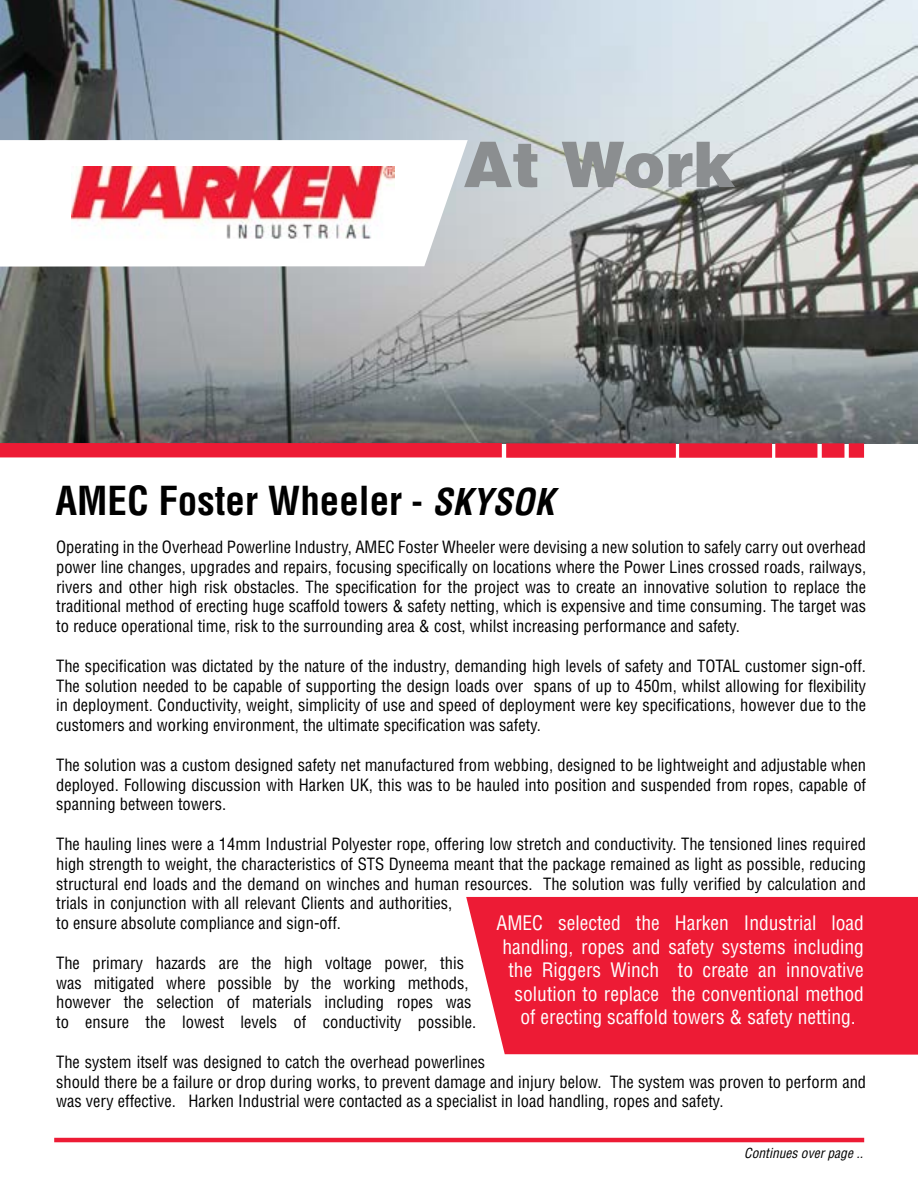
<style>
.page{position:relative;width:918px;height:1188px;background:#fff}
.page>*{position:absolute;margin:0;border:0;box-sizing:border-box;transform-origin:0 0}
.t1{font:italic 900 63px "Helvetica";color:#8b8e90}
.t2{font:700 condensed 39px "Helvetica";color:#000}
.t3{font:condensed 19.5px "Helvetica LT Std";color:#fff}
.t4{font:condensed 16.5px/19.8px "Helvetica";color:#000;text-align:justify}
.t5{font:italic condensed 13.5px "Helvetica";color:#000}
.s1{font-size:36px}
.s2{font-style:italic;font-size:36px}
</style>
<div class="page">
<img style="left:0;top:0;width:918px;height:443px">
<div style="left:0;top:443px;width:502px;height:14px;background:#ed1b35"></div>
<div style="left:506px;top:443px;width:170px;height:15px;background:#ed1b35;border:6px solid #ed1b35"></div>
<div style="left:679px;top:443px;width:93px;height:15px;background:#ed1b35;border:6px solid #ed1b35"></div>
<svg style="left:775px;top:443px;width:42px;height:15px"></svg>
<div style="left:822px;top:443px;width:22px;height:15px;background:#ed1b35;border:6px solid #ed1b35"></div>
<div style="left:849px;top:443px;width:15px;height:15px;background:#ed1b35;border:6px solid #ed1b35"></div>
<hr style="left:54px;top:1138px;width:810px;height:4px;background:#ed1b35">
<svg style="left:0;top:140px;width:468px;height:127px"></svg>
<img style="left:71px;top:166px;width:324px;height:76px">
<div style="left:466px;top:897px;width:452px;height:158px;background:#ed1b35"></div>
<h1 class="t1" style="left:463px;top:123px;width:273px">At Work</h1>
<h2 class="t2" style="left:56px;top:477px;width:500px">AMEC Foster Wheeler <span class="s1">-</span> <span class="s2">SKYSOK</span></h2>
<p class="t4" style="left:56px;top:537px;width:812px">Operating in the Overhead Powerline Industry, AMEC Foster Wheeler were devising a new solution to safely carry out overhead power line changes, upgrades and repairs, focusing specifically on locations where the Power Lines crossed roads, railways, rivers and other high risk obstacles. The specification for the project was to create an innovative solution to replace the traditional method of erecting huge scaffold towers &amp; safety netting, which is expensive and time consuming. The target was to reduce operational time, risk to the surrounding area &amp; cost, whilst increasing performance and safety.</p>
<p class="t4" style="left:56px;top:656px;width:812px">The specification was dictated by the nature of the industry, demanding high levels of safety and TOTAL customer sign-off.<br>The solution needed to be capable of supporting the design loads over spans of up to 450m, whilst allowing for flexibility in deployment. Conductivity, weight, simplicity of use and speed of deployment were key specifications, however due to the customers and working environment, the ultimate specification was safety.</p>
<p class="t4" style="left:56px;top:755px;width:812px">The solution was a custom designed safety net manufactured from webbing, designed to be lightweight and adjustable when deployed. Following discussion with Harken UK, this was to be hauled into position and suspended from ropes, capable of spanning between towers.</p>
<p class="t4" style="left:56px;top:834px;width:812px;text-align:left">The hauling lines were a 14mm Industrial Polyester rope, offering low stretch and conductivity. The tensioned lines required high strength to weight, the characteristics of STS Dyneema meant that the package remained as light as possible, reducing structural end loads and the demand on winches and human resources. The solution was fully verified by calculation and trials in conjunction with all relevant Clients and authorities,<br>to ensure absolute compliance and sign-off.</p>
<p class="t4" style="left:56px;top:953px;width:422px;text-align:left">The primary hazards are the high voltage power, this was mitigated where possible by the working methods, however the selection of materials including ropes was to ensure the lowest levels of conductivity possible.</p>
<p class="t4" style="left:56px;top:1052px;width:812px;text-align:left">The system itself was designed to catch the overhead powerlines<br>should there be a failure or drop during works, to prevent damage and injury below. The system was proven to perform and was very effective. Harken Industrial were contacted as a specialist in load handling, ropes and safety.</p>
<p class="t5" style="left:744px;top:1144px;width:120px">Continues over page ..</p>
<p class="t3" style="left:497px;top:911px;width:369px">AMEC selected the Harken Industrial load</p>
<p class="t3" style="left:503px;top:934px;width:363px">handling, ropes and safety systems including</p>
<p class="t3" style="left:509px;top:958px;width:357px">the Riggers Winch to create an innovative</p>
<p class="t3" style="left:515px;top:981px;width:351px">solution to replace the conventional method</p>
<p class="t3" style="left:521px;top:1005px;width:337px">of erecting scaffold towers &amp; safety netting.</p>
</div>
